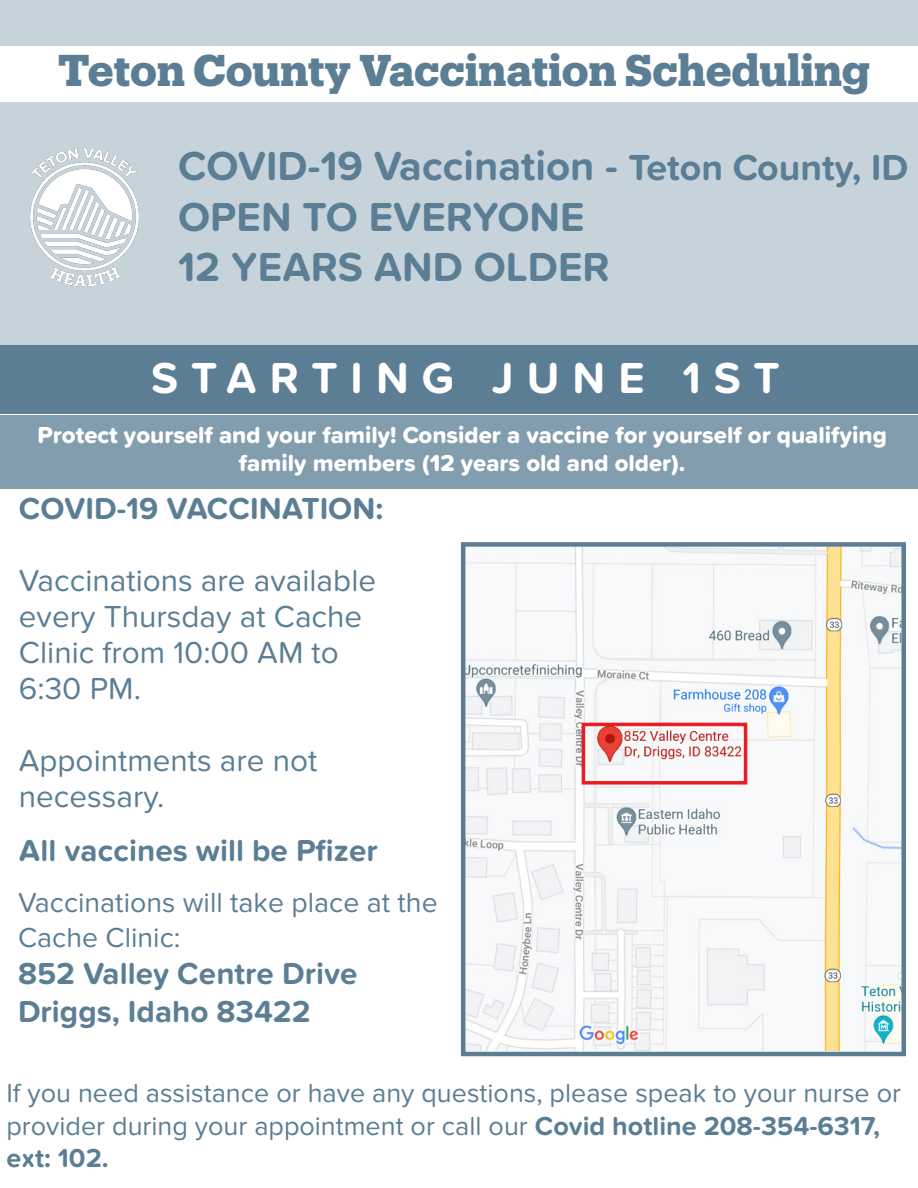
<style>
.page{position:relative;width:918px;height:1188px;background:#fff}
.page>*{position:absolute;margin:0;border:0;box-sizing:border-box;transform-origin:0 0}
.t1{font:700 45px "Proxima Soft";letter-spacing:.29em;color:#fff}
.t2{font:700 43.5px "Produkt";color:#5b7e95}
.t3{font:700 42px "Proxima Soft";color:#5b7e95}
.t4{font:31.5px "Proxima Nova Soft";color:#5b7e95}
.t5{font:700 31.5px "Proxima Nova Soft";color:#5b7e95}
.t6{font:28.5px/34.2px "Proxima Nova Soft";color:#5b7e95}
.t7{font:27px/32.4px "Proxima Nova Soft";color:#5b7e95}
.t8{font:24px/28.8px "Proxima Soft Extrabld";color:#fff;text-align:center}
.s1{font-size:37.5px}
.s2{font-weight:700}
</style>
<div class="page">
<div style="left:0;top:346px;width:918px;height:68px;background:#5b7e95"></div>
<div style="left:0;top:416px;width:918px;height:73px;background:#829dae"></div>
<div style="left:0;top:0;width:918px;height:346px;background:#c7d3db"></div>
<img style="left:30px;top:147px;width:109px;height:140px">
<div style="left:0;top:46px;width:918px;height:55px;background:#fff"></div>
<img style="left:466px;top:547px;width:435px;height:504px">
<div style="left:461px;top:542px;width:445px;height:514px;border:4px solid #5b7e95"></div>
<p class="t2" style="left:58px;top:39px;width:814px">Teton County Vaccination Scheduling</p>
<p class="t3" style="left:178px;top:135px;width:732px">COVID-19 Vaccination - <span class="s1">Teton County, ID</span></p>
<p class="t3" style="left:178px;top:185px;width:408px">OPEN TO EVERYONE</p>
<p class="t3" style="left:178px;top:235px;width:433px">12 YEARS AND OLDER</p>
<p class="t1" style="left:151px;top:344px;width:630px">STARTING JUNE 1ST</p>
<p class="t8" style="left:37px;top:419px;width:851px">Protect yourself and your family! Consider a vaccine for yourself or qualifying family members (12 years old and older).</p>
<p class="t5" style="left:19px;top:490px;width:366px">COVID-19 VACCINATION:</p>
<p class="t4" style="left:19px;top:562px;width:359px">Vaccinations are available</p>
<p class="t4" style="left:19px;top:598px;width:345px">every Thursday at Cache</p>
<p class="t4" style="left:19px;top:634px;width:322px">Clinic from 10:00 AM to</p>
<p class="t4" style="left:19px;top:670px;width:124px">6:30 PM.</p>
<p class="t4" style="left:19px;top:742px;width:300px">Appointments are not</p>
<p class="t4" style="left:19px;top:778px;width:147px">necessary.</p>
<p class="t5" style="left:19px;top:832px;width:360px">All vaccines will be Pfizer</p>
<p class="t6" style="left:18px;top:886px;width:421px">Vaccinations will take place at the<br>Cache Clinic:</p>
<p class="t5" style="left:18px;top:956px;width:341px">852 Valley Centre Drive</p>
<p class="t5" style="left:18px;top:994px;width:294px">Driggs, Idaho 83422</p>
<p class="t7" style="left:6px;top:1078px;width:896px">If you need assistance or have any questions, please speak to your nurse or provider during your appointment or call our <span class="s2">Covid hotline 208-354-6317, ext: 102.</span></p>
</div>
